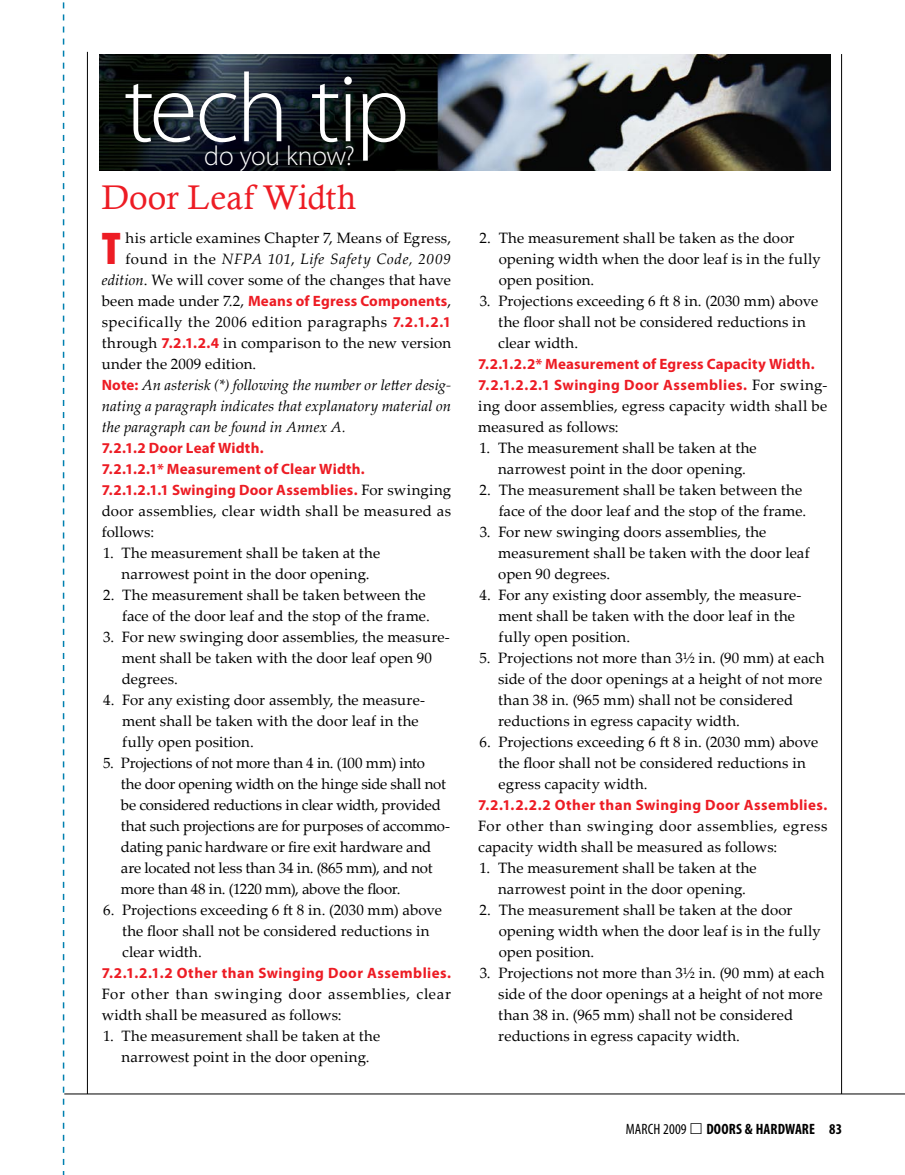
<style>
.page{position:relative;width:905px;height:1175px;background:#fff}
.page>*{position:absolute;margin:0;border:0;box-sizing:border-box;transform-origin:0 0}
.t1{font:300 98.1px "Myriad Pro";letter-spacing:-.03em;color:#fff}
.t2{font:900 condensed 46.2px "Myriad Pro";color:#ed1c24}
.t3{font:34.2px "Calisto";color:#ed1c24}
.t4{font:300 27.45px "Myriad Pro";letter-spacing:-.01em;color:#fff}
.t5{font:15px/21px "Palatino Linotype";letter-spacing:.01em;color:#000}
.t6{font:700 15px/21px "Myriad Pro";letter-spacing:.015em;color:#ed1c24}
.t7{font:15px/21px "Palatino Linotype";letter-spacing:-.01em;color:#000}
.t8{font:italic 15px/21px "Palatino Linotype";letter-spacing:.005em;color:#000}
.t9{font:15px/21px "Palatino Linotype";letter-spacing:.035em;color:#000}
.t10{font:700 condensed 15px "Myriad Pro";letter-spacing:.005em;color:#000}
.t11{font:condensed 15px "Myriad Pro";letter-spacing:.005em;color:#000}
.s1{font-style:italic}
.s2{font-family:"Palatino Linotype";font-weight:400;color:#000}
.s3{font-style:normal}
.s4{font-family:"Myriad Pro";font-weight:700;font-style:normal;color:#ed1c24}
</style>
<div class="page">
<hr style="left:63px;top:1093px;width:841px;height:1px;background:#000">
<svg style="left:63px;top:2px;width:1px;height:1172px"></svg>
<img style="left:100px;top:54px;width:730px;height:116px">
<hr style="left:87px;top:52px;width:1px;height:1042px;background:#000">
<hr style="left:841px;top:54px;width:1px;height:1040px;background:#000">
<h1 class="t1" style="left:124px;top:55px;width:287px">tech tip</h1>
<h3 class="t4" style="left:204px;top:141px;width:152px">do you know?</h3>
<h3 class="t3" style="left:101px;top:177px;width:256px">Door Leaf Width</h3>
<p class="t5" style="left:102px;top:227px;width:351px;text-align:right">his article examines Chapter 7, Means of Egress, found in the <span class="s1">NFPA 101</span>, <span class="s1">Life Safety Code, 2009 edition</span>. We will cover some of the changes that have</p>
<p class="t6" style="left:102px;top:291px;width:351px"><span class="s2">been made under 7.2,</span> Means of Egress Components<span class="s2">,</span></p>
<p class="t8" style="left:102px;top:311px;width:351px"><span class="s3">specifically the 2006 edition paragraphs</span> <span class="s4">7.2.1.2.1 </span><span class="s3">through</span> <span class="s4">7.2.1.2.4</span> <span class="s3">in comparison to the new version under the 2009 edition.<br></span><span class="s4">Note:</span> An asterisk (*) following the number or letter desig&shy;nating a paragraph indicates that explanatory material on the paragraph can be found in Annex A.</p>
<p class="t6" style="left:102px;top:438px;width:351px">7.2.1.2 Door Leaf Width.<br>7.2.1.2.1* Measurement of Clear Width.<br>7.2.1.2.1.1 Swinging Door Assemblies. <span class="s2">For swinging</span></p>
<p class="t5" style="left:102px;top:500px;width:351px">door assemblies, clear width shall be measured as follows:</p>
<p class="t5" style="left:103px;top:542px;width:278px;text-align:center">1. The measurement shall be taken at the narrowest point in the door opening.</p>
<p class="t5" style="left:103px;top:584px;width:328px;text-align:right">2. The measurement shall be taken between the face of the door leaf and the stop of the frame.</p>
<p class="t5" style="left:122px;top:626px;width:329px;text-indent:-19px">3. For new swinging door assemblies, the measure&shy;ment shall be taken with the door leaf open 90 degrees.</p>
<p class="t5" style="left:122px;top:689px;width:304px;text-indent:-19px">4. For any existing door assembly, the measure&shy;ment shall be taken with the door leaf in the fully open position.</p>
<p class="t7" style="left:121px;top:752px;width:331px;text-indent:-18px">5. Projections of not more than 4 in. (100 mm) into<br>the door opening width on the hinge side shall not be considered reductions in clear width, provided that such projections are for purposes of accommo&shy;dating panic hardware or fire exit hardware and are located not less than 34 in. (865 mm), and not more than 48 in. (1220 mm), above the floor.</p>
<p class="t5" style="left:122px;top:899px;width:321px;text-indent:-19px">6. Projections exceeding 6 ft 8 in. (2030 mm) above the floor shall not be considered reductions in clear width.</p>
<p class="t6" style="left:102px;top:963px;width:351px">7.2.1.2.1.2 Other than Swinging Door Assemblies.</p>
<p class="t9" style="left:102px;top:983px;width:351px">For other than swinging door assemblies, clear width shall be measured as follows:</p>
<p class="t5" style="left:103px;top:1025px;width:278px;text-align:center">1. The measurement shall be taken at the narrowest point in the door opening.</p>
<h2 class="t2" style="left:102px;top:223px;width:20px">T</h2>
<p class="t5" style="left:498px;top:227px;width:323px;text-indent:-19px">2. The measurement shall be taken as the door opening width when the door leaf is in the fully open position.</p>
<p class="t5" style="left:498px;top:290px;width:321px;text-indent:-19px">3. Projections exceeding 6 ft 8 in. (2030 mm) above the floor shall not be considered reductions in clear width.</p>
<p class="t6" style="left:478px;top:354px;width:351px">7.2.1.2.2* Measurement of Egress Capacity Width.<br>7.2.1.2.2.1 Swinging Door Assemblies. <span class="s2">For swing-</span></p>
<p class="t5" style="left:478px;top:395px;width:351px">ing door assemblies, egress capacity width shall be measured as follows:</p>
<p class="t5" style="left:479px;top:437px;width:278px;text-align:center">1. The measurement shall be taken at the narrowest point in the door opening.</p>
<p class="t5" style="left:479px;top:479px;width:328px;text-align:right">2. The measurement shall be taken between the face of the door leaf and the stop of the frame.</p>
<p class="t5" style="left:498px;top:521px;width:313px;text-indent:-19px">3. For new swinging doors assemblies, the measurement shall be taken with the door leaf open 90 degrees.</p>
<p class="t5" style="left:498px;top:584px;width:304px;text-indent:-19px">4. For any existing door assembly, the measure&shy;ment shall be taken with the door leaf in the fully open position.</p>
<p class="t5" style="left:498px;top:647px;width:328px;text-indent:-19px">5. Projections not more than 3½ in. (90 mm) at each side of the door openings at a height of not more than 38 in. (965 mm) shall not be considered reductions in egress capacity width.</p>
<p class="t5" style="left:498px;top:731px;width:321px;text-indent:-19px">6. Projections exceeding 6 ft 8 in. (2030 mm) above the floor shall not be considered reductions in egress capacity width.</p>
<p class="t6" style="left:478px;top:795px;width:351px">7.2.1.2.2.2 Other than Swinging Door Assemblies.</p>
<p class="t5" style="left:478px;top:815px;width:351px">For other than swinging door assemblies, egress capacity width shall be measured as follows:</p>
<p class="t5" style="left:479px;top:857px;width:278px;text-align:center">1. The measurement shall be taken at the narrowest point in the door opening.</p>
<p class="t5" style="left:498px;top:899px;width:323px;text-indent:-19px">2. The measurement shall be taken at the door opening width when the door leaf is in the fully open position.</p>
<p class="t5" style="left:498px;top:962px;width:328px;text-indent:-19px">3. Projections not more than 3½ in. (90 mm) at each side of the door openings at a height of not more than 38 in. (965 mm) shall not be considered reductions in egress capacity width.</p>
<p class="t11" style="left:625px;top:1121px;width:62px">MARCH 2009</p>
<p class="t10" style="left:706px;top:1121px;width:137px">DOORS &amp; HARDWARE 83</p>
</div>
